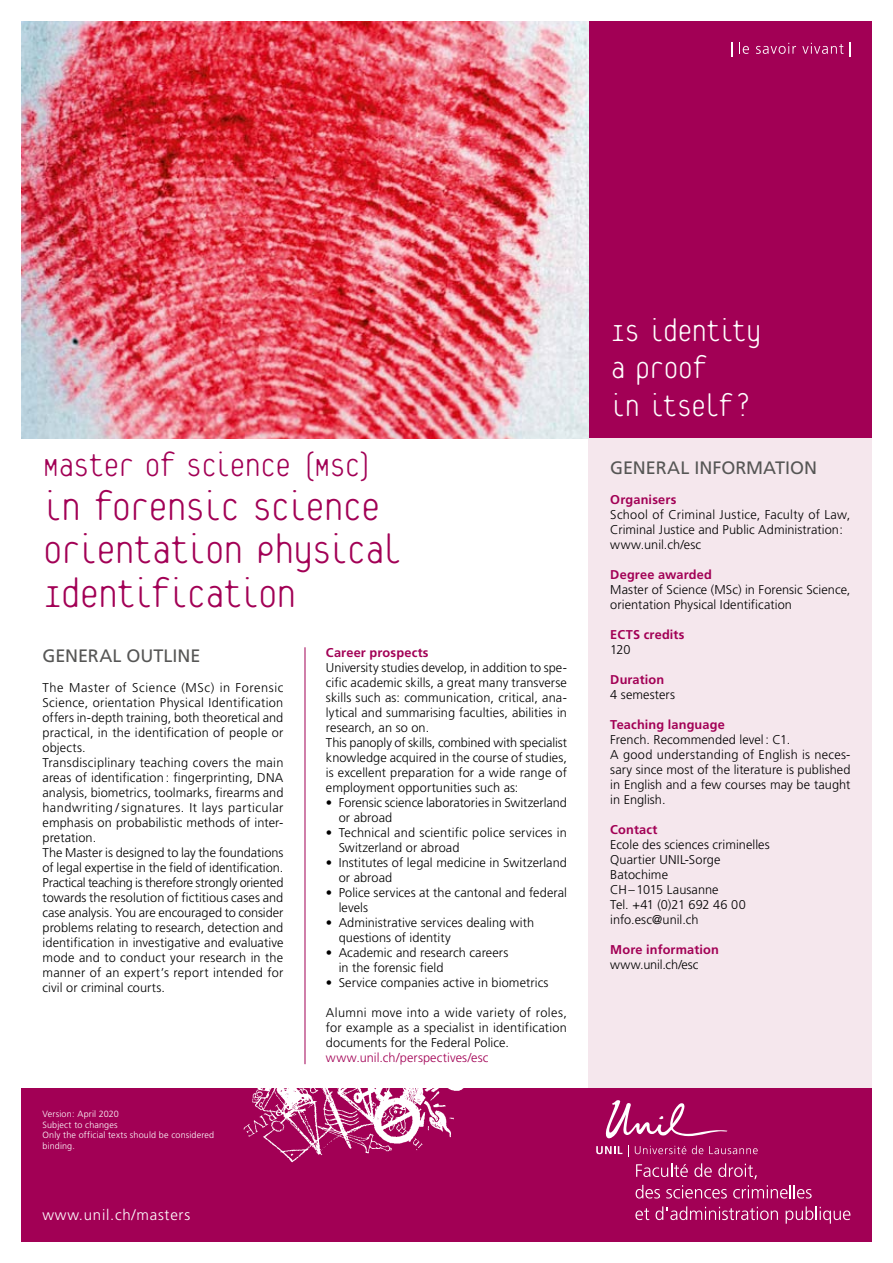
<style>
.page{position:relative;width:893px;height:1263px;background:#fff}
.page>*{position:absolute;margin:0;border:0;box-sizing:border-box;transform-origin:0 0}
.t1{font:100 45px/43.5px "Platelet";letter-spacing:-.055em;color:#a20055}
.t2{font:100 36.75px "Platelet";letter-spacing:-.05em;color:#a20055}
.t3{font:100 34.5px/37.5px "Platelet";letter-spacing:-.05em;color:#fff}
.t4{font:18px "Frutiger LT Std";color:#565655}
.t5{font:300 15px "Frutiger LT Std";letter-spacing:.05em;color:#fff}
.t6{font:300 12.75px/15px "Frutiger LT Std";letter-spacing:.005em;color:#000}
.t7{font:700 12.75px "Frutiger LT Std";letter-spacing:.01em;color:#a20055}
.t8{font:300 12.75px "Frutiger LT Std";letter-spacing:.01em;color:#a20055}
.t9{font:300 9px/10.8px "Frutiger LT Std";letter-spacing:.015em;color:#fff}
</style>
<div class="page">
<div style="left:588px;top:438px;width:284px;height:664px;background:#f5e7ed"></div>
<div style="left:588px;top:21px;width:284px;height:417px;background:#a20055"></div>
<div style="left:21px;top:1089px;width:851px;height:153px;background:#a20055"></div>
<img style="left:235px;top:1031px;width:286px;height:132px">
<svg style="left:636px;top:1163px;width:52px;height:14px"></svg>
<svg style="left:694px;top:1163px;width:18px;height:14px"></svg>
<svg style="left:718px;top:1163px;width:39px;height:16px"></svg>
<svg style="left:636px;top:1185px;width:24px;height:13px"></svg>
<svg style="left:666px;top:1185px;width:61px;height:13px"></svg>
<svg style="left:733px;top:1185px;width:79px;height:13px"></svg>
<svg style="left:635px;top:1208px;width:14px;height:12px"></svg>
<svg style="left:655px;top:1206px;width:123px;height:14px"></svg>
<svg style="left:786px;top:1206px;width:64px;height:18px"></svg>
<svg style="left:596px;top:1100px;width:162px;height:57px"></svg>
<hr style="left:305px;top:647px;width:1px;height:417px;background:#a20055">
<svg style="left:731px;top:43px;width:1px;height:14px"></svg>
<svg style="left:739px;top:43px;width:10px;height:11px"></svg>
<svg style="left:756px;top:43px;width:40px;height:11px"></svg>
<svg style="left:802px;top:43px;width:41px;height:11px"></svg>
<svg style="left:849px;top:43px;width:1px;height:14px"></svg>
<img style="left:22px;top:21px;width:567px;height:417px">
<h2 class="t2" style="left:42px;top:451px;width:333px">Master of Science (MSC)</h2>
<h1 class="t1" style="left:42px;top:487px;width:362px">in forensic science orientation Physical<br>Identification</h1>
<h3 class="t4" style="left:43px;top:645px;width:160px">GENERAL OUTLINE</h3>
<p class="t6" style="left:43px;top:680px;width:242px">The Master of Science (MSc) in Forensic Science, orientation Physical Identification offers in-depth training, both theoretical and practical, in the identification of people or objects.<br>Transdisciplinary teaching covers the main areas of identification: fingerprinting, DNA analysis, biometrics, toolmarks, firearms and handwriting /signatures. It lays particular emphasis on probabilistic methods of inter&shy;pretation.<br>The Master is designed to lay the foundations of legal expertise in the field of identification.<br>Practical teaching is therefore strongly oriented towards the resolution of fictitious cases and case analysis. You are encouraged to consider problems relating to research, detection and identification in investigative and evaluative mode and to conduct your research in the manner of an expert’s report intended for civil or criminal courts.</p>
<p class="t9" style="left:43px;top:1108px;width:173px">Version: April 2020<br>Subject to changes<br>Only the official texts should be considered binding.</p>
<p class="t5" style="left:43px;top:1206px;width:149px">www.unil.ch/masters</p>
<p class="t7" style="left:326px;top:645px;width:104px">Career prospects</p>
<p class="t6" style="left:326px;top:660px;width:243px">University studies develop, in addition to spe&shy;cific academic skills, a great many transverse skills such as: communication, critical, ana&shy;lytical and summarising faculties, abilities in research, an so on.<br>This panoply of skills, combined with specialist knowledge acquired in the course of studies, is excellent preparation for a wide range of employment opportunities such as:</p>
<p class="t6" style="left:339px;top:795px;width:230px;text-indent:-13px">• Forensic science laboratories in Switzerland or abroad</p>
<p class="t6" style="left:339px;top:825px;width:230px;text-indent:-13px">• Technical and scientific police services in<br>Switzerland or abroad</p>
<p class="t6" style="left:339px;top:855px;width:230px;text-indent:-13px">• Institutes of legal medicine in Switzerland or abroad</p>
<p class="t6" style="left:339px;top:885px;width:230px;text-indent:-13px">• Police services at the cantonal and federal levels</p>
<p class="t6" style="left:339px;top:915px;width:197px;text-indent:-13px">• Administrative services dealing with questions of identity</p>
<p class="t6" style="left:339px;top:945px;width:171px;text-indent:-13px">• Academic and research careers in the forensic field</p>
<p class="t6" style="left:326px;top:975px;width:224px">• Service companies active in biometrics</p>
<p class="t6" style="left:326px;top:1005px;width:243px;text-align:justify">Alumni move into a wide variety of roles, for example as a specialist in identification documents for the Federal Police.</p>
<p class="t8" style="left:326px;top:1050px;width:164px">www.unil.ch/perspectives/esc</p>
<h3 class="t3" style="left:610px;top:314px;width:153px">Is identity a proof<br>in itself?</h3>
<h3 class="t4" style="left:610px;top:457px;width:208px">GENERAL INFORMATION</h3>
<p class="t7" style="left:610px;top:492px;width:68px">Organisers</p>
<p class="t6" style="left:610px;top:507px;width:242px">School of Criminal Justice, Faculty of Law,<br>Criminal Justice and Public Administration: www.unil.ch/esc</p>
<p class="t7" style="left:610px;top:567px;width:103px">Degree awarded</p>
<p class="t6" style="left:610px;top:582px;width:242px">Master of Science (MSc) in Forensic Science, orientation Physical Identification</p>
<p class="t7" style="left:610px;top:627px;width:76px">ECTS credits</p>
<p class="t6" style="left:610px;top:642px;width:22px">120</p>
<p class="t7" style="left:610px;top:672px;width:55px">Duration</p>
<p class="t6" style="left:610px;top:687px;width:66px">4 semesters</p>
<p class="t7" style="left:610px;top:717px;width:116px">Teaching language</p>
<p class="t6" style="left:610px;top:732px;width:242px">French. Recommended level: C1.<br>A good understanding of English is neces&shy;sary since most of the literature is published in English and a few courses may be taught in English.</p>
<p class="t7" style="left:610px;top:822px;width:49px">Contact</p>
<p class="t6" style="left:610px;top:837px;width:161px">Ecole des sciences criminelles<br>Quartier UNIL-Sorge<br>Batochime<br>CH–1015 Lausanne<br>Tel. +41 (0)21 692 46 00 info.esc@unil.ch</p>
<p class="t7" style="left:610px;top:942px;width:110px">More information</p>
<p class="t6" style="left:610px;top:957px;width:90px">www.unil.ch/esc</p>
</div>
